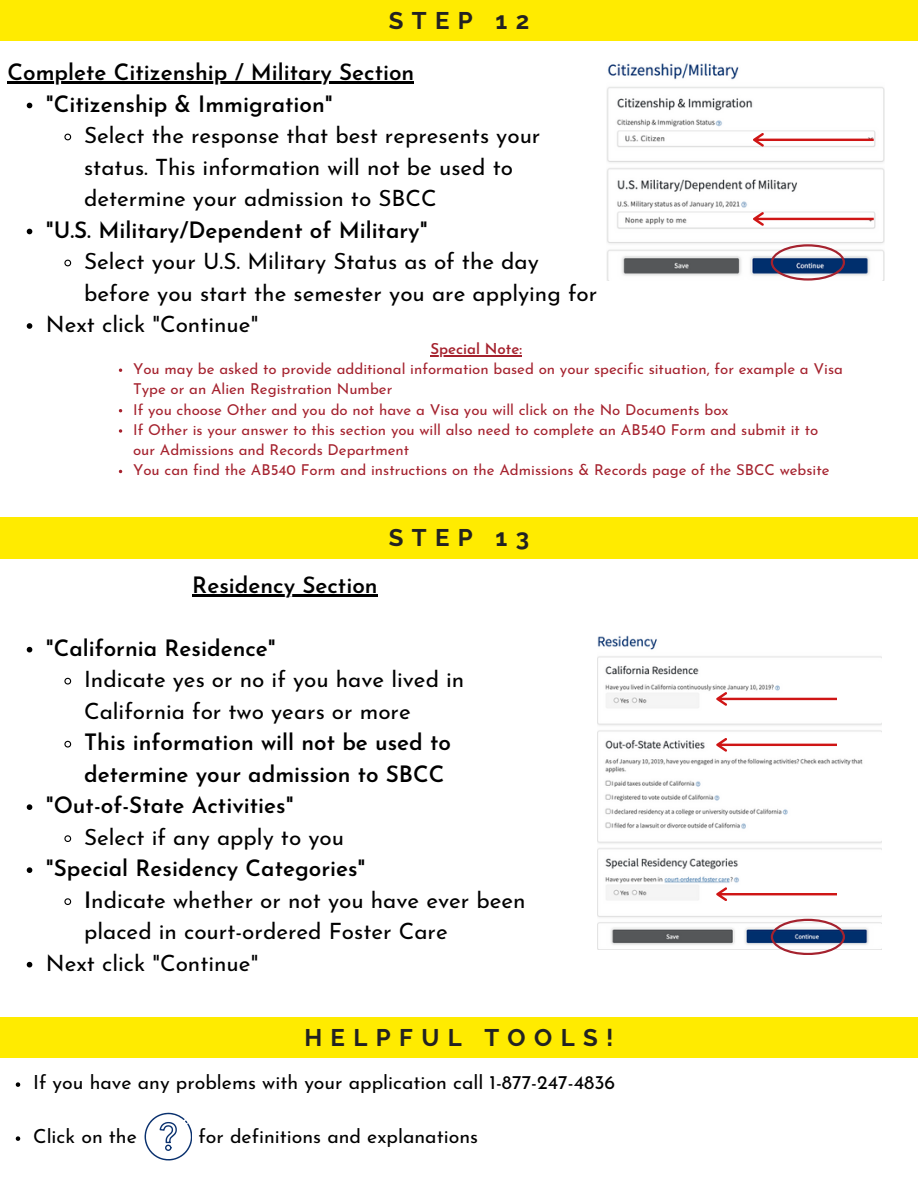
<style>
.page{position:relative;width:918px;height:1188px;background:#fff}
.page>*{position:absolute;margin:0;border:0;box-sizing:border-box;transform-origin:0 0}
.t1{font:700 24px "Raleway";letter-spacing:.35em;color:#222}
.t2{font:22.5px/31.5px "Josefin Sans";color:#000}
.t3{font:600 22.5px/31.5px "Josefin Sans";color:#000}
.t4{font:19.5px "Josefin Sans";color:#000}
.t5{font:15px/20.2px "Josefin Sans";color:#a5222e}
.t6{font:600 15px "Josefin Sans";color:#a5222e}
.s1{font-weight:600}
</style>
<div class="page">
<div style="left:0;top:0;width:918px;height:41px;background:#ffeb00"></div>
<div style="left:0;top:518px;width:918px;height:40px;background:#ffeb00"></div>
<div style="left:0;top:1017px;width:918px;height:41px;background:#ffeb00"></div>
<img style="left:607px;top:63px;width:277px;height:217px">
<img style="left:598px;top:635px;width:283px;height:314px">
<hr style="left:8px;top:81px;width:406px;height:3px;background:#000">
<svg style="left:27px;top:103px;width:5px;height:5px"></svg>
<svg style="left:64px;top:133px;width:8px;height:8px"></svg>
<svg style="left:27px;top:229px;width:5px;height:5px"></svg>
<svg style="left:64px;top:259px;width:8px;height:8px"></svg>
<svg style="left:27px;top:323px;width:5px;height:6px"></svg>
<svg style="left:753px;top:133px;width:121px;height:14px"></svg>
<svg style="left:753px;top:212px;width:121px;height:14px"></svg>
<svg style="left:771px;top:244px;width:74px;height:36px"></svg>
<hr style="left:192px;top:594px;width:186px;height:2px;background:#000">
<svg style="left:27px;top:647px;width:5px;height:5px"></svg>
<svg style="left:64px;top:677px;width:8px;height:8px"></svg>
<svg style="left:64px;top:740px;width:8px;height:8px"></svg>
<svg style="left:27px;top:804px;width:5px;height:6px"></svg>
<svg style="left:64px;top:835px;width:8px;height:7px"></svg>
<svg style="left:27px;top:867px;width:5px;height:6px"></svg>
<svg style="left:64px;top:898px;width:8px;height:7px"></svg>
<svg style="left:27px;top:962px;width:5px;height:5px"></svg>
<hr style="left:430px;top:355px;width:92px;height:1px;background:#a5222e">
<svg style="left:119px;top:429px;width:3px;height:4px"></svg>
<svg style="left:716px;top:692px;width:121px;height:14px"></svg>
<svg style="left:716px;top:738px;width:121px;height:14px"></svg>
<svg style="left:716px;top:887px;width:121px;height:14px"></svg>
<svg style="left:771px;top:919px;width:74px;height:36px"></svg>
<svg style="left:145px;top:1113px;width:47px;height:47px"></svg>
<svg style="left:16px;top:1082px;width:4px;height:5px"></svg>
<svg style="left:16px;top:1136px;width:4px;height:5px"></svg>
<h3 class="t1" style="left:389px;top:6px;width:142px">STEP 12</h3>
<h2 class="t3" style="left:8px;top:59px;width:408px">Complete Citizenship / Military Section</h2>
<h3 class="t3" style="left:46px;top:90px;width:288px">"Citizenship &amp; Immigration"</h3>
<h3 class="t2" style="left:84px;top:122px;width:458px">Select the response that best represents your status. This information will not be used to determine your admission to SBCC</h3>
<h3 class="t3" style="left:46px;top:216px;width:383px">"U.S. Military/Dependent of Military"</h3>
<h3 class="t2" style="left:84px;top:248px;width:515px">Select your U.S. Military Status as of the day before you start the semester you are applying for</h3>
<h3 class="t2" style="left:46px;top:311px;width:214px">Next click "Continue"</h3>
<h2 class="t6" style="left:430px;top:343px;width:93px">Special Note:</h2>
<h3 class="t5" style="left:133px;top:360px;width:711px">You may be asked to provide additional information based on your specific situation, for example a Visa<br>Type or an Alien Registration Number</h3>
<h3 class="t5" style="left:133px;top:401px;width:597px">If you choose Other and you do not have a Visa you will click on the No Documents box</h3>
<h3 class="t5" style="left:133px;top:421px;width:687px">If Other is your answer to this section you will also need to complete an AB540 Form and submit it to our Admissions and Records Department</h3>
<h3 class="t5" style="left:133px;top:462px;width:698px">You can find the AB540 Form and instructions on the Admissions &amp; Records page of the SBCC website</h3>
<p class="t3" style="left:192px;top:571px;width:187px">Residency Section</p>
<h3 class="t1" style="left:389px;top:524px;width:142px">STEP 13</h3>
<p class="t3" style="left:46px;top:634px;width:231px">"California Residence"</p>
<h5 class="t2" style="left:84px;top:666px;width:382px">Indicate yes or no if you have lived in<br>California for two years or more</h5>
<p class="t3" style="left:84px;top:729px;width:368px">This information will not be used to determine your admission to SBCC</p>
<p class="t3" style="left:46px;top:792px;width:249px">"Out-of-State Activities"</p>
<p class="t2" style="left:84px;top:823px;width:261px">Select if any apply to you</p>
<p class="t3" style="left:46px;top:855px;width:321px">"Special Residency Categories"</p>
<p class="t2" style="left:84px;top:886px;width:443px"><span class="s1">I</span>ndicate whether or not you have ever been placed in court-ordered Foster Care</p>
<h1 class="t2" style="left:46px;top:949px;width:214px">Next click "Continue"</h1>
<h3 class="t1" style="left:304px;top:1023px;width:311px">HELPFUL TOOLS!</h3>
<h3 class="t4" style="left:33px;top:1075px;width:584px">If you have any problems with your application call 1-877-247-4836</h3>
<p class="t4" style="left:33px;top:1129px;width:105px">Click on the</p>
<p class="t4" style="left:199px;top:1129px;width:281px">for definitions and explanations</p>
</div>
